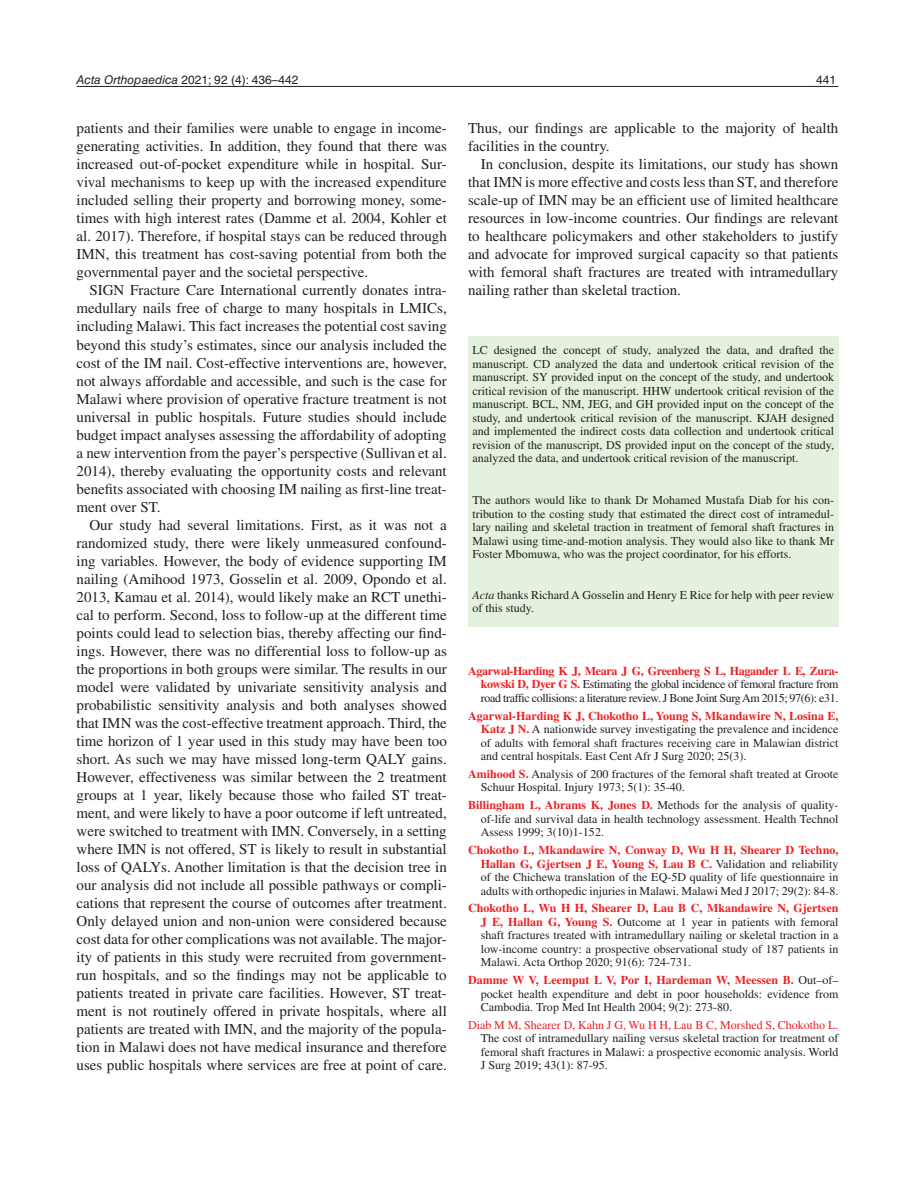
<style>
.page{position:relative;width:915px;height:1191px;background:#fff}
.page>*{position:absolute;margin:0;border:0;box-sizing:border-box;transform-origin:0 0}
.t1{font:15px/18px "Times LT Std";color:#231f20;text-align:justify}
.t2{font:12px/13.5px "Times LT Std";color:#231f20;text-align:justify}
.t3{font:12px "Times LT Std";color:#ee1f23}
.t4{font:12px "Helvetica LT Std";color:#231f20}
.s1{font-style:italic}
.s2{font-weight:700;color:#ee1f23}
</style>
<div class="page">
<hr style="left:77px;top:86px;width:761px;height:1px;background:#231f20">
<div style="left:468px;top:336px;width:370px;height:290px;background:#e4f1de"></div>
<p class="t4" style="left:77px;top:72px;width:223px"><span class="s1">Acta Orthopaedica</span> 2021; 92 (4): 436–442</p>
<p class="t4" style="left:816px;top:72px;width:22px">441</p>
<p class="t1" style="left:77px;top:119px;width:371px">patients and their families were unable to engage in income&shy;generating activities. In addition, they found that there was increased out-of-pocket expenditure while in hospital. Sur&shy;vival mechanisms to keep up with the increased expenditure included selling their property and borrowing money, some&shy;times with high interest rates (Damme et al. 2004, Kohler et al. 2017). Therefore, if hospital stays can be reduced through IMN, this treatment has cost-saving potential from both the governmental payer and the societal perspective.</p>
<p class="t1" style="left:77px;top:281px;width:371px;text-indent:13px">SIGN Fracture Care International currently donates intra&shy;medullary nails free of charge to many hospitals in LMICs, including Malawi. This fact increases the potential cost saving beyond this study’s estimates, since our analysis included the cost of the IM nail. Cost-effective interventions are, however, not always affordable and accessible, and such is the case for Malawi where provision of operative fracture treatment is not universal in public hospitals. Future studies should include budget impact analyses assessing the affordability of adopting a new intervention from the payer’s perspective (Sullivan et al.<br>2014), thereby evaluating the opportunity costs and relevant benefits associated with choosing IM nailing as first-line treat&shy;ment over ST.</p>
<p class="t1" style="left:77px;top:515px;width:371px;text-indent:13px">Our study had several limitations. First, as it was not a randomized study, there were likely unmeasured confound&shy;ing variables. However, the body of evidence supporting IM nailing (Amihood 1973, Gosselin et al. 2009, Opondo et al.<br>2013, Kamau et al. 2014), would likely make an RCT unethi&shy;cal to perform. Second, loss to follow-up at the different time points could lead to selection bias, thereby affecting our find&shy;ings. However, there was no differential loss to follow-up as the proportions in both groups were similar. The results in our model were validated by univariate sensitivity analysis and probabilistic sensitivity analysis and both analyses showed that IMN was the cost-effective treatment approach. Third, the time horizon of 1 year used in this study may have been too short. As such we may have missed long-term QALY gains.<br>However, effectiveness was similar between the 2 treatment groups at 1 year, likely because those who failed ST treat&shy;ment, and were likely to have a poor outcome if left untreated, were switched to treatment with IMN. Conversely, in a setting where IMN is not offered, ST is likely to result in substantial loss of QALYs. Another limitation is that the decision tree in our analysis did not include all possible pathways or compli&shy;cations that represent the course of outcomes after treatment.<br>Only delayed union and non-union were considered because cost data for other complications was not available. The major&shy;ity of patients in this study were recruited from government&shy;run hospitals, and so the findings may not be applicable to patients treated in private care facilities. However, ST treat&shy;ment is not routinely offered in private hospitals, where all patients are treated with IMN, and the majority of the popula&shy;tion in Malawi does not have medical insurance and therefore uses public hospitals where services are free at point of care.</p>
<p class="t1" style="left:468px;top:119px;width:371px">Thus, our findings are applicable to the majority of health facilities in the country.</p>
<p class="t1" style="left:468px;top:155px;width:371px;text-indent:13px">In conclusion, despite its limitations, our study has shown that IMN is more effective and costs less than ST, and therefore scale-up of IMN may be an efficient use of limited healthcare resources in low-income countries. Our findings are relevant to healthcare policymakers and other stakeholders to justify and advocate for improved surgical capacity so that patients with femoral shaft fractures are treated with intramedullary nailing rather than skeletal traction.</p>
<p class="t2" style="left:472px;top:343px;width:363px">LC designed the concept of study, analyzed the data, and drafted the manuscript. CD analyzed the data and undertook critical revision of the manuscript. SY provided input on the concept of the study, and undertook critical revision of the manuscript. HHW undertook critical revision of the manuscript. BCL, NM, JEG, and GH provided input on the concept of the study, and undertook critical revision of the manuscript. KJAH designed and implemented the indirect costs data collection and undertook critical revision of the manuscript, DS provided input on the concept of the study, analyzed the data, and undertook critical revision of the manuscript.</p>
<p class="t2" style="left:472px;top:493px;width:363px">The authors would like to thank Dr Mohamed Mustafa Diab for his con&shy;tribution to the costing study that estimated the direct cost of intramedul&shy;lary nailing and skeletal traction in treatment of femoral shaft fractures in Malawi using time-and-motion analysis. They would also like to thank Mr Foster Mbomuwa, who was the project coordinator, for his efforts.</p>
<p class="t2" style="left:472px;top:588px;width:363px"><span class="s1">Acta</span> thanks Richard A Gosselin and Henry E Rice for help with peer review of this study.</p>
<p class="t2" style="left:480px;top:664px;width:359px;text-indent:-13px"><span class="s2">Agarwal-Harding K J, Meara J G, Greenberg S L, Hagander L E, Zura&shy;kowski D, Dyer G S.</span> Estimating the global incidence of femoral fracture from road traffic collisions: a literature review. J Bone Joint Surg Am 2015; 97(6): e31.</p>
<p class="t2" style="left:480px;top:709px;width:359px;text-indent:-13px"><span class="s2">Agarwal-Harding K J, Chokotho L, Young S, Mkandawire N, Losina E, Katz J N.</span> A nationwide survey investigating the prevalence and incidence of adults with femoral shaft fractures receiving care in Malawian district and central hospitals. East Cent Afr J Surg 2020; 25(3).</p>
<p class="t2" style="left:480px;top:767px;width:359px;text-indent:-13px"><span class="s2">Amihood S.</span> Analysis of 200 fractures of the femoral shaft treated at Groote<br>Schuur Hospital. Injury 1973; 5(1): 35-40.</p>
<p class="t2" style="left:480px;top:798px;width:359px;text-indent:-13px"><span class="s2">Billingham L, Abrams K, Jones D.</span> Methods for the analysis of quality&shy;of-life and survival data in health technology assessment. Health Technol Assess 1999; 3(10)1-152.</p>
<p class="t2" style="left:480px;top:843px;width:359px;text-indent:-13px"><span class="s2">Chokotho L, Mkandawire N, Conway D, Wu H H, Shearer D Techno, Hallan G, Gjertsen J E, Young S, Lau B C.</span> Validation and reliability of the Chichewa translation of the EQ-5D quality of life questionnaire in adults with orthopedic injuries in Malawi. Malawi Med J 2017; 29(2): 84-8.</p>
<p class="t2" style="left:480px;top:901px;width:359px;text-indent:-13px"><span class="s2">Chokotho L, Wu H H, Shearer D, Lau B C, Mkandawire N, Gjertsen J E, Hallan G, Young S.</span> Outcome at 1 year in patients with femoral shaft fractures treated with intramedullary nailing or skeletal traction in a low-income country: a prospective observational study of 187 patients in Malawi. Acta Orthop 2020; 91(6): 724-731.</p>
<p class="t2" style="left:480px;top:973px;width:359px;text-indent:-13px"><span class="s2">Damme W V, Leemput L V, Por I, Hardeman W, Meessen B.</span> Out–of– pocket health expenditure and debt in poor households: evidence from Cambodia. Trop Med Int Health 2004; 9(2): 273-80.</p>
<p class="t3" style="left:468px;top:1018px;width:371px">Diab M M, Shearer D, Kahn J G, Wu H H, Lau B C, Morshed S, Chokotho L.</p>
<p class="t2" style="left:480px;top:1031px;width:359px">The cost of intramedullary nailing versus skeletal traction for treatment of femoral shaft fractures in Malawi: a prospective economic analysis. World J Surg 2019; 43(1): 87-95.</p>
</div>
